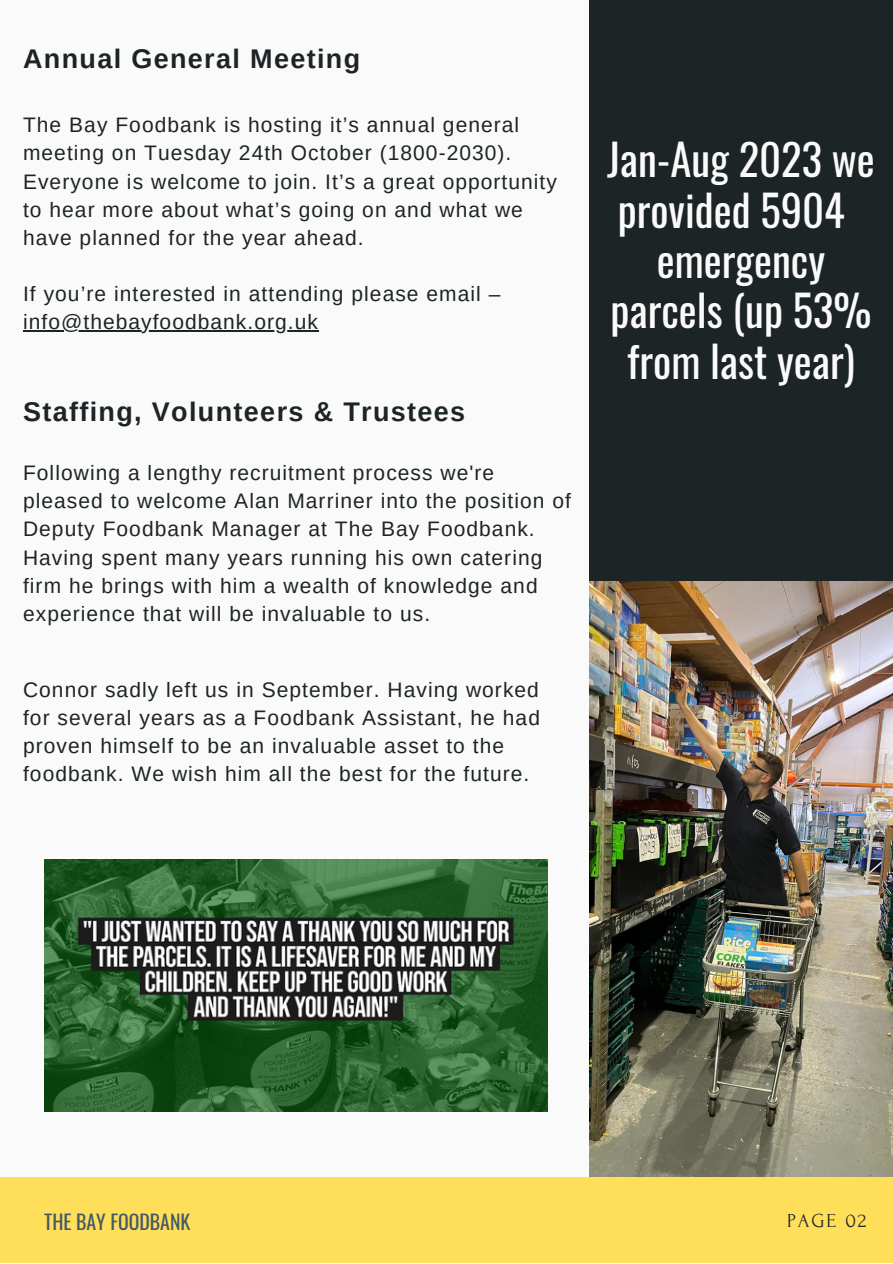
<style>
.page{position:relative;width:893px;height:1264px;background:#fff}
.page>*{position:absolute;margin:0;border:0;box-sizing:border-box;transform-origin:0 0}
.t1{font:42.75px/50.2px "Oswald";color:#fafafa;text-align:center}
.t2{font:700 27px "Arimo";letter-spacing:.05em;color:#1d2426}
.t3{font:21px/28px "Arimo";letter-spacing:.05em;color:#1d2426}
.t4{font:19.8px "Oswald";color:#435967}
.t5{font:19.8px "Forum";letter-spacing:.1em;color:#1d2426}
</style>
<div class="page">
<div style="left:0;top:0;width:892px;height:1262px;background:#fafafa"></div>
<div style="left:589px;top:0;width:303px;height:581px;background:#1d2426"></div>
<div style="left:0;top:1176px;width:892px;height:86px;background:#ffde59"></div>
<img style="left:589px;top:581px;width:303px;height:595px">
<img style="left:44px;top:859px;width:503px;height:252px">
<hr style="left:23px;top:330px;width:296px;height:1px;background:#1d2426">
<p class="t2" style="left:23px;top:44px;width:338px">Annual General Meeting</p>
<p class="t3" style="left:23px;top:111px;width:535px">The Bay Foodbank is hosting it’s annual general meeting on Tuesday 24th October (1800-2030).<br>Everyone is welcome to join. It’s a great opportunity to hear more about what’s going on and what we have planned for the year ahead.</p>
<p class="t3" style="left:23px;top:280px;width:479px">If you’re interested in attending please email – info@thebayfoodbank.org.uk</p>
<p class="t2" style="left:23px;top:396px;width:443px">Staffing, Volunteers &amp; Trustees</p>
<p class="t3" style="left:23px;top:459px;width:549px">Following a lengthy recruitment process we're pleased to welcome Alan Marriner into the position of Deputy Foodbank Manager at The Bay Foodbank.<br>Having spent many years running his own catering firm he brings with him a wealth of knowledge and experience that will be invaluable to us.</p>
<p class="t3" style="left:23px;top:675px;width:518px">Connor sadly left us in September. Having worked for several years as a Foodbank Assistant, he had proven himself to be an invaluable asset to the foodbank. We wish him all the best for the future.</p>
<p class="t1" style="left:607px;top:133px;width:269px">Jan-Aug 2023 we provided 5904 emergency parcels (up 53% from last year)</p>
<p class="t4" style="left:44px;top:1205px;width:148px">THE BAY FOODBANK</p>
<p class="t5" style="left:787px;top:1209px;width:81px">PAGE 02</p>
</div>
